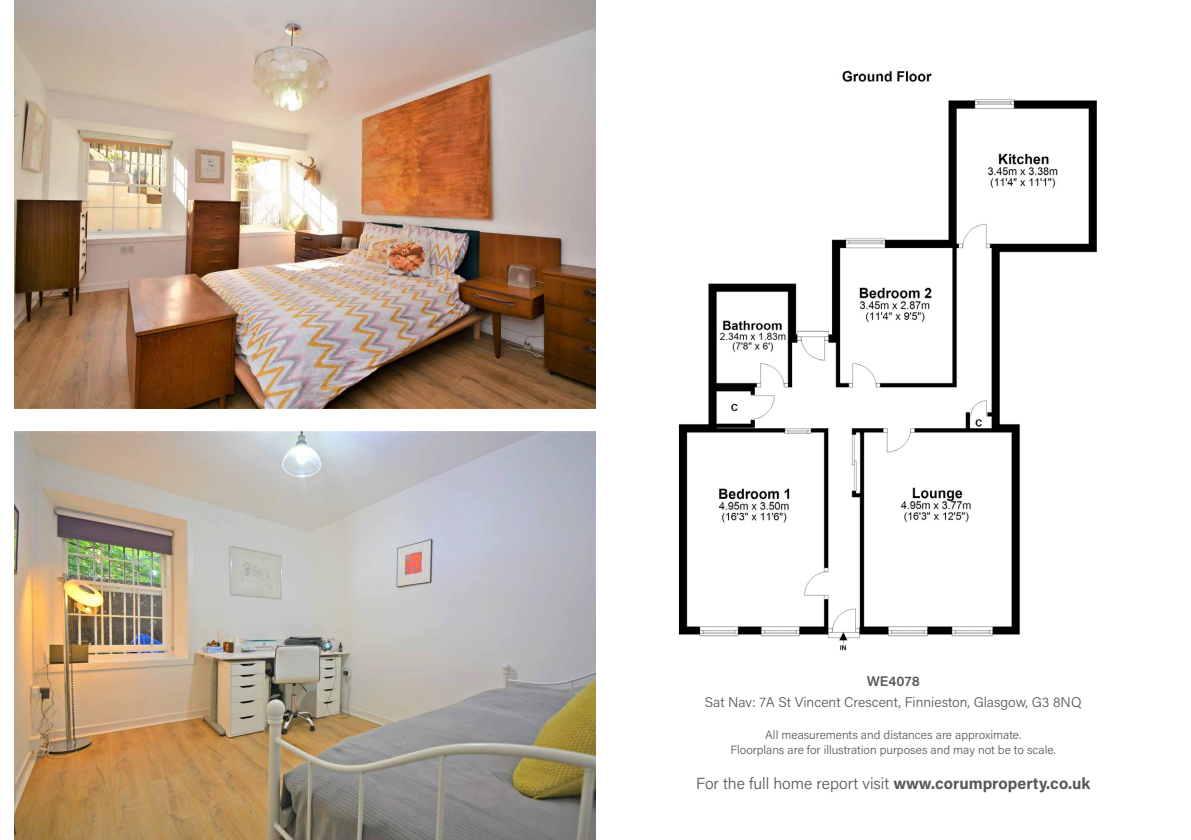
<style>
.page{position:relative;width:1191px;height:840px;background:#fff}
.page>*{position:absolute;margin:0;border:0;box-sizing:border-box;transform-origin:0 0}
.t1{font:300 16px "Acumin Pro";color:#57585a}
.t2{font:300 14px "Acumin Pro";color:#57585a}
.t3{font:600 14px "Acumin Pro";letter-spacing:.005em;color:#57585a}
.t4{font:300 12px/14.4px "Acumin Pro";color:#57585a;text-align:center}
.s1{font-weight:700}
</style>
<div class="page">
<img style="left:678px;top:70px;width:419px;height:581px">
<img style="left:14px;top:431px;width:581px;height:408px">
<img style="left:14px;top:0;width:581px;height:408px">
<p class="t3" style="left:866px;top:670px;width:54px">WE4078</p>
<p class="t2" style="left:705px;top:691px;width:378px">Sat Nav: 7A St Vincent Crescent, Finnieston, Glasgow, G3 8NQ</p>
<p class="t4" style="left:730px;top:727px;width:327px">All measurements and distances are approximate.<br>Floorplans are for illustration purposes and may not be to scale.</p>
<h1 class="t1" style="left:696px;top:771px;width:396px">For the full home report visit <span class="s1">www.corumproperty.co.uk</span></h1>
</div>
